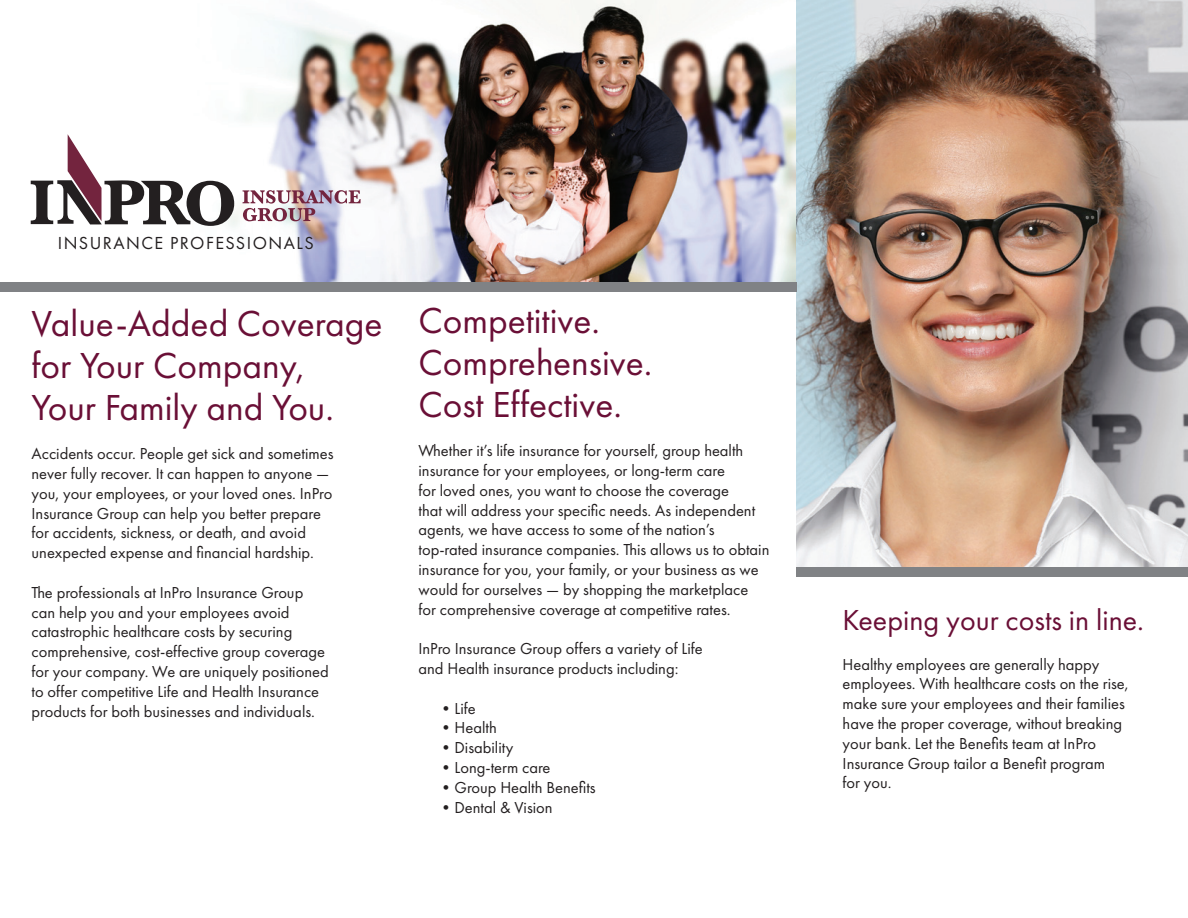
<style>
.page{position:relative;width:1188px;height:918px;background:#fff}
.page>*{position:absolute;margin:0;border:0;box-sizing:border-box;transform-origin:0 0}
.t1{font:37.5px/42px "Futura PT";color:#6a0f36}
.t2{font:30px "Futura PT";color:#6a0f36}
.t3{font:18.15px "Futura PT";letter-spacing:.08em;color:#231f20}
.t4{font:16.5px/19.8px "Futura PT";color:#231f20}
</style>
<div class="page">
<img style="left:315px;top:0;width:481px;height:283px">
<svg style="left:99px;top:7px;width:216px;height:276px"></svg>
<img style="left:796px;top:0;width:392px;height:568px">
<svg style="left:31px;top:134px;width:203px;height:92px"></svg>
<svg style="left:243px;top:190px;width:118px;height:31px"></svg>
<div style="left:0;top:283px;width:796px;height:9px;background:#808285"></div>
<div style="left:796px;top:568px;width:392px;height:9px;background:#808285"></div>
<p class="t3" style="left:58px;top:233px;width:257px">INSURANCE PROFESSIONALS</p>
<h1 class="t1" style="left:32px;top:302px;width:352px">Value-Added Coverage for Your Company,<br>Your Family and You.</h1>
<p class="t4" style="left:32px;top:444px;width:303px">Accidents occur. People get sick and sometimes never fully recover. It can happen to anyone — you, your employees, or your loved ones. InPro Insurance Group can help you better prepare for accidents, sickness, or death, and avoid unexpected expense and financial hardship.</p>
<p class="t4" style="left:32px;top:582px;width:299px">The professionals at InPro Insurance Group can help you and your employees avoid catastrophic healthcare costs by securing comprehensive, cost-effective group coverage for your company. We are uniquely positioned to offer competitive Life and Health Insurance products for both businesses and individuals.</p>
<h1 class="t1" style="left:418px;top:299px;width:235px">Competitive.<br>Comprehensive.<br>Cost Effective.</h1>
<p class="t4" style="left:418px;top:441px;width:352px">Whether it’s life insurance for yourself, group health insurance for your employees, or long-term care<br>for loved ones, you want to choose the coverage<br>that will address your specific needs. As independent agents, we have access to some of the nation’s top-rated insurance companies. This allows us to obtain insurance for you, your family, or your business as we would for ourselves — by shopping the marketplace for comprehensive coverage at competitive rates.</p>
<p class="t4" style="left:418px;top:639px;width:286px">InPro Insurance Group offers a variety of Life and Health insurance products including:</p>
<p class="t4" style="left:438px;top:698px;width:39px">•Life</p>
<p class="t4" style="left:438px;top:718px;width:60px">•Health</p>
<p class="t4" style="left:438px;top:738px;width:77px">•Disability</p>
<p class="t4" style="left:438px;top:757px;width:114px">•Long-term care</p>
<p class="t4" style="left:438px;top:777px;width:159px">•Group Health Benefits</p>
<p class="t4" style="left:438px;top:797px;width:116px">•Dental &amp; Vision</p>
<h2 class="t2" style="left:843px;top:602px;width:303px">Keeping your costs in line.</h2>
<p class="t4" style="left:843px;top:654px;width:288px">Healthy employees are generally happy employees. With healthcare costs on the rise, make sure your employees and their families have the proper coverage, without breaking your bank. Let the Benefits team at InPro Insurance Group tailor a Benefit program<br>for you.</p>
</div>
